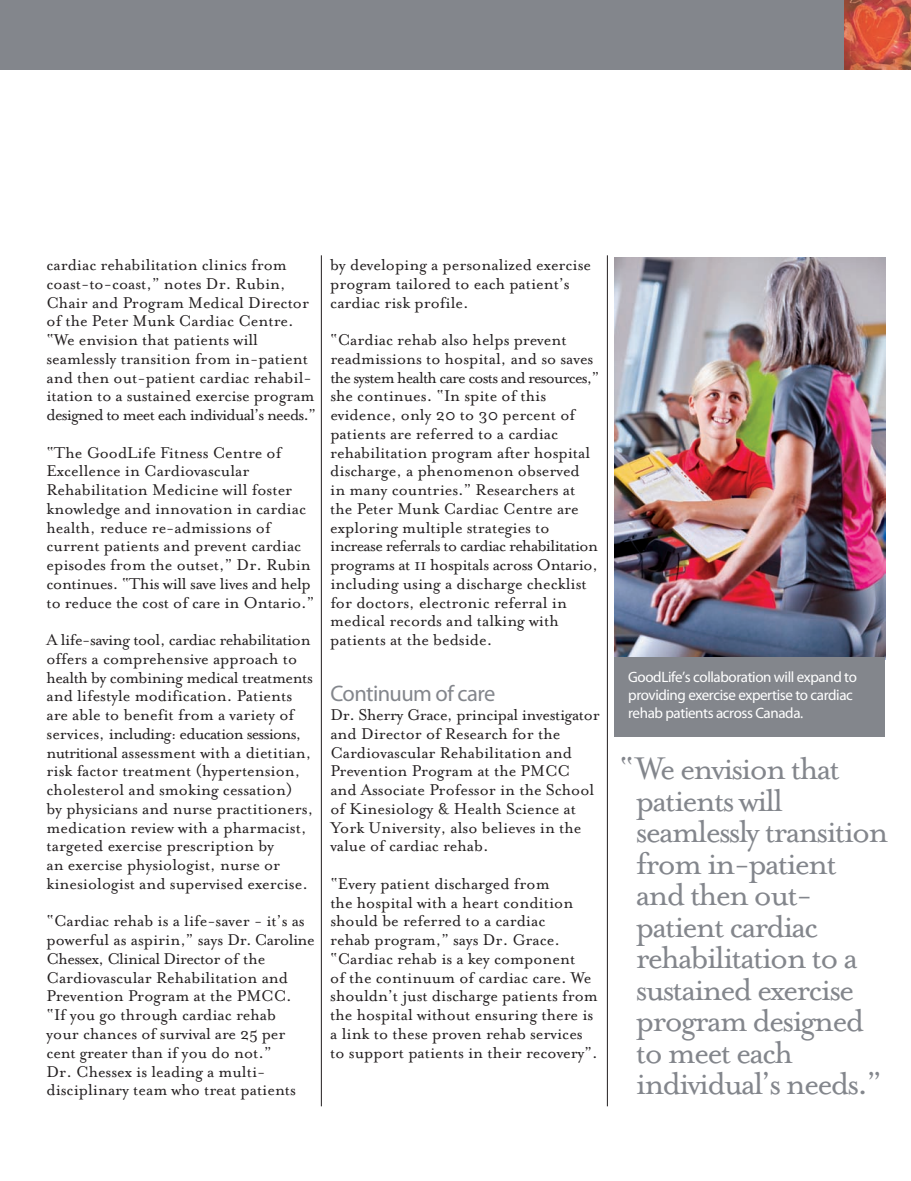
<style>
.page{position:relative;width:911px;height:1181px;background:#fff}
.page>*{position:absolute;margin:0;border:0;box-sizing:border-box;transform-origin:0 0}
.t1{font:36px/31.5px "Mrs Eaves Roman";letter-spacing:-.05em;color:#83868c}
.t2{font:22.5px "Myriad";letter-spacing:-.025em;color:#83868c}
.t3{font:18px/18.8px "Mrs Eaves Roman";color:#231f20}
.t4{font:15px/18px "Myriad";letter-spacing:-.025em;color:#fff}
</style>
<div class="page">
<div style="left:0;top:0;width:911px;height:69px;background:#83868c"></div>
<img style="left:844px;top:0;width:67px;height:70px">
<hr style="left:607px;top:255px;width:1px;height:851px;background:#231f20">
<hr style="left:321px;top:255px;width:1px;height:851px;background:#231f20">
<img style="left:614px;top:257px;width:271px;height:401px">
<div style="left:614px;top:658px;width:271px;height:79px;background:#83868c"></div>
<p class="t3" style="left:46px;top:254px;width:271px">cardiac rehabilitation clinics from coast-to-coast,” notes Dr. Rubin, Chair and Program Medical Director of the Peter Munk Cardiac Centre. “We envision that patients will seamlessly transition from in-patient and then out-patient cardiac rehabil&shy;itation to a sustained exercise program designed to meet each individual’s needs.”</p>
<p class="t3" style="left:46px;top:442px;width:269px">“The GoodLife Fitness Centre of Excellence in Cardiovascular Rehabilitation Medicine will foster knowledge and innovation in cardiac health, reduce re-admissions of current patients and prevent cardiac episodes from the outset,” Dr. Rubin continues. “This will save lives and help to reduce the cost of care in Ontario.”</p>
<p class="t3" style="left:46px;top:629px;width:268px">A life-saving tool, cardiac rehabilitation offers a comprehensive approach to health by combining medical treatments and lifestyle modification. Patients are able to benefit from a variety of services, including: education sessions, nutritional assessment with a dietitian, risk factor treatment (hypertension, cholesterol and smoking cessation)<br>by physicians and nurse practitioners, medication review with a pharmacist, targeted exercise prescription by<br>an exercise physiologist, nurse or kinesiologist and supervised exercise.</p>
<p class="t3" style="left:46px;top:911px;width:270px">“Cardiac rehab is a life-saver - it’s as powerful as aspirin,” says Dr. Caroline Chessex, Clinical Director of the Cardiovascular Rehabilitation and Prevention Program at the PMCC. “If you go through cardiac rehab<br>your chances of survival are 25 per cent greater than if you do not.”<br>Dr. Chessex is leading a multi&shy;disciplinary team who treat patients</p>
<p class="t3" style="left:330px;top:254px;width:262px">by developing a personalized exercise program tailored to each patient’s cardiac risk profile.</p>
<p class="t3" style="left:330px;top:329px;width:270px">“Cardiac rehab also helps prevent readmissions to hospital, and so saves the system health care costs and resources,” she continues. “In spite of this evidence, only 20 to 30 percent of patients are referred to a cardiac rehabilitation program after hospital discharge, a phenomenon observed in many countries.” Researchers at the Peter Munk Cardiac Centre are exploring multiple strategies to increase referrals to cardiac rehabilitation programs at 11 hospitals across Ontario, including using a discharge checklist for doctors, electronic referral in medical records and talking with patients at the bedside.</p>
<p class="t2" style="left:330px;top:685px;width:166px">Continuum of care</p>
<p class="t3" style="left:330px;top:704px;width:271px">Dr. Sherry Grace, principal investigator and Director of Research for the Cardiovascular Rehabilitation and Prevention Program at the PMCC and Associate Professor in the School of Kinesiology &amp; Health Science at York University, also believes in the value of cardiac rehab.</p>
<p class="t3" style="left:330px;top:873px;width:269px">“Every patient discharged from<br>the hospital with a heart condition should be referred to a cardiac<br>rehab program,” says Dr. Grace. “Cardiac rehab is a key component<br>of the continuum of cardiac care. We shouldn’t just discharge patients from the hospital without ensuring there is a link to these proven rehab services to support patients in their recovery”.</p>
<p class="t4" style="left:628px;top:669px;width:230px">GoodLife’s collaboration will expand to providing exercise expertise to cardiac rehab patients across Canada.</p>
<h1 class="t1" style="left:636px;top:751px;width:254px;text-indent:-17px">“We envision that patients will seamlessly transition from in-patient and then out&shy;patient cardiac rehabilitation to a sustained exercise program designed to meet each individual’s needs.”</h1>
</div>
